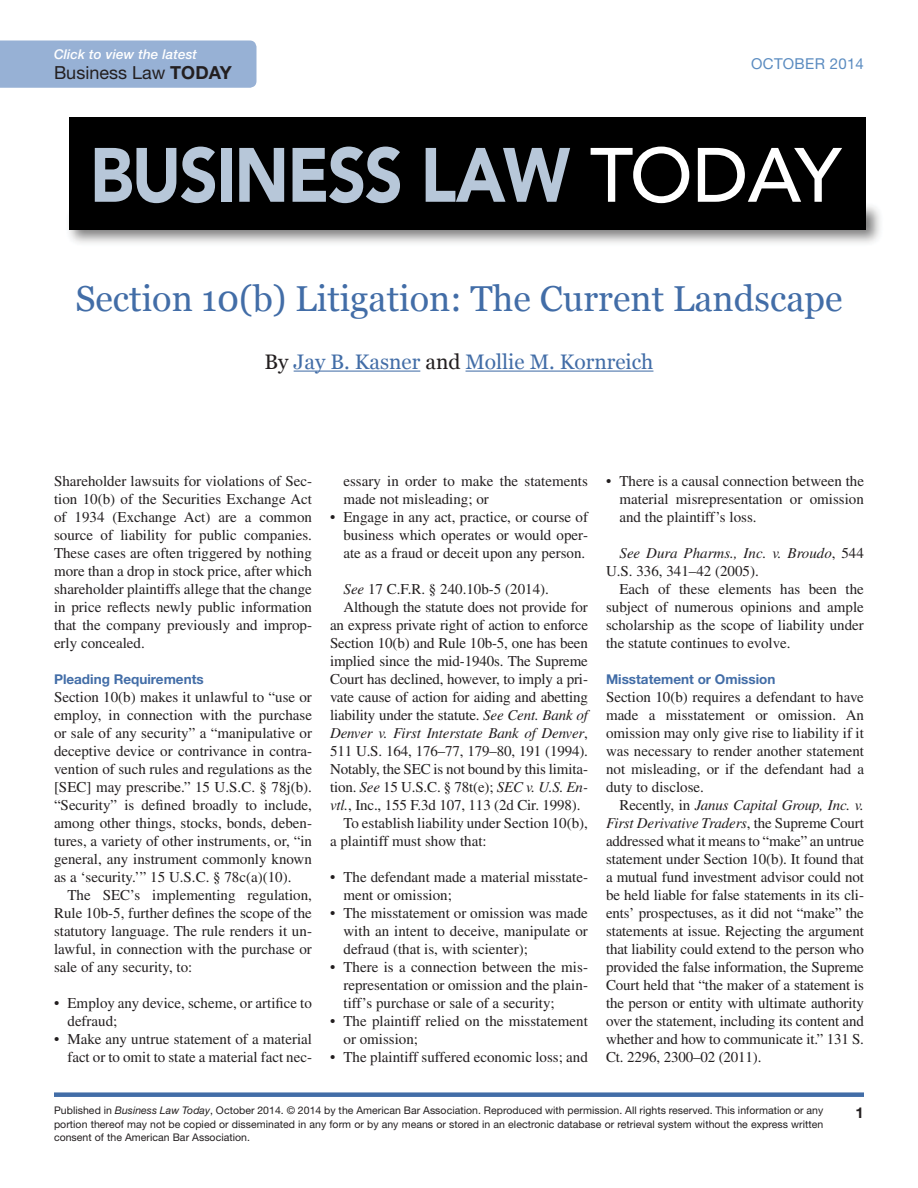
<style>
.page{position:relative;width:918px;height:1188px;background:#fff}
.page>*{position:absolute;margin:0;border:0;box-sizing:border-box;transform-origin:0 0}
.t1{font:900 76.05px "Avenir LT Std";letter-spacing:-.025em;color:#b7c7d9;scale:.88 1}
.t2{font:36px "Georgia";color:#426da7}
.byline{font:21px "Georgia";color:#426da7}
.t3{font:18px "Helvetica Neue LT Std";color:#231f20}
.body{font:15px/18px "Times LT Std";color:#231f20;text-align:justify}
.body-no_indent{font:15px/18px "Times LT Std";color:#231f20;text-align:justify}
.body-2{font:italic 15px/18px "Times LT Std";color:#231f20}
.date{font:15px "Helvetica Neue LT Std";letter-spacing:.02em;color:#5a8bc0}
.page_number{font:700 15px "Helvetica Neue LT Std";color:#231f20}
.subhead{font:700 13.5px "Helvetica Neue LT Std";color:#426da7}
.t4{font:italic 500 13.5px "Helvetica Neue LT Std";letter-spacing:.01em;color:#fff}
.reprint{font:10.5px/13.5px "Helvetica Neue LT Std";letter-spacing:.005em;color:#231f20;text-align:justify}
.s1{font-weight:700}
.s2{font-weight:500;color:#fff}
.s3{color:#231f20}
.s4{font-style:italic}
.s5{font-style:normal}
</style>
<div class="page">
<div style="left:0;top:40px;width:256px;height:48px;background:#97b1d5"></div>
<div style="left:54px;top:1092px;width:810px;height:5px;background:#426da7"></div>
<img style="left:69px;top:198px;width:811px;height:45px">
<div style="left:70px;top:117px;width:796px;height:113px;background:#000"></div>
<hr style="left:294px;top:371px;width:126px;height:1px;background:#426da7">
<hr style="left:466px;top:371px;width:187px;height:1px;background:#426da7">
<p class="t4" style="left:54px;top:46px;width:145px">Click to view the latest</p>
<p class="t3" style="left:54px;top:62px;width:179px">Business Law <span class="s1">TODAY</span></p>
<p class="date" style="left:751px;top:55px;width:34px">Octob</p>
<p class="date" style="left:805px;top:55px;width:60px">er 2014</p>
<h1 class="t1" style="left:90px;top:129px;width:855px">BUSINESS LAW <span class="s2">TODAY</span></h1>
<p class="t2" style="left:75px;top:272px;width:769px">Section 10(b) Litigation: The Current Landscape</p>
<p class="byline" style="left:265px;top:347px;width:390px"><span class="s3">By</span> Jay B. Kasner <span class="s3">and</span> Mollie M. Kornreich</p>
<p class="body-no_indent" style="left:54px;top:472px;width:260px">Shareholder lawsuits for violations of Sec&shy;tion 10(b) of the Securities Exchange Act of 1934 (Exchange Act) are a common source of liability for public companies.<br>These cases are often triggered by nothing more than a drop in stock price, after which shareholder plaintiffs allege that the change in price reflects newly public information that the company previously and improp&shy;erly concealed.</p>
<p class="subhead" style="left:54px;top:671px;width:151px">Pleading Requirements</p>
<p class="body-no_indent" style="left:54px;top:688px;width:260px">Section 10(b) makes it unlawful to “use or employ, in connection with the purchase or sale of any security” a “manipulative or deceptive device or contrivance in contra&shy;vention of such rules and regulations as the [SEC] may prescribe.” 15 U.S.C. § 78j(b). “Security” is defined broadly to include, among other things, stocks, bonds, deben&shy;tures, a variety of other instruments, or, “in general, any instrument commonly known as a ‘security.’” 15 U.S.C. § 78c(a)(10).</p>
<p class="body" style="left:54px;top:886px;width:260px;text-indent:14px">The SEC’s implementing regulation, Rule 10b-5, further defines the scope of the statutory language. The rule renders it un&shy;lawful, in connection with the purchase or sale of any security, to:</p>
<p class="body" style="left:68px;top:994px;width:246px;text-indent:-14px">• Employ any device, scheme, or artifice to defraud;</p>
<p class="body" style="left:54px;top:1030px;width:260px;text-align:right">• Make any untrue statement of a material fact or to omit to state a material fact nec-</p>
<p class="body" style="left:344px;top:472px;width:246px">essary in order to make the statements made not misleading; or</p>
<p class="body" style="left:344px;top:508px;width:246px;text-indent:-14px">• Engage in any act, practice, or course of business which operates or would oper&shy;ate as a fraud or deceit upon any person.</p>
<p class="body" style="left:344px;top:580px;width:207px"><span class="s4">See</span> 17 C.F.R. § 240.10b-5 (2014).</p>
<p class="body" style="left:330px;top:598px;width:260px;text-indent:14px">Although the statute does not provide for an express private right of action to enforce Section 10(b) and Rule 10b-5, one has been implied since the mid-1940s. The Supreme Court has declined, however, to imply a pri&shy;vate cause of action for aiding and abetting liability under the statute. <span class="s4">See Cent. Bank of Denver v. First Interstate Bank of Denver</span>, 511 U.S. 164, 176–77, 179–80, 191 (1994).<br>Notably, the SEC is not bound by this limita&shy;tion. <span class="s4">See</span> 15 U.S.C. § 78t(e); <span class="s4">SEC v. U.S. En&shy;vtl.</span>, Inc., 155 F.3d 107, 113 (2d Cir. 1998).</p>
<p class="body" style="left:330px;top:814px;width:260px;text-indent:14px">To establish liability under Section 10(b), a plaintiff must show that:</p>
<p class="body" style="left:344px;top:868px;width:246px;text-indent:-14px">• The defendant made a material misstate&shy;ment or omission;</p>
<p class="body" style="left:344px;top:904px;width:246px;text-indent:-14px">• The misstatement or omission was made with an intent to deceive, manipulate or defraud (that is, with scienter);</p>
<p class="body" style="left:344px;top:958px;width:246px;text-indent:-14px">• There is a connection between the mis&shy;representation or omission and the plain&shy;tiff’s purchase or sale of a security;</p>
<p class="body" style="left:344px;top:1012px;width:246px;text-indent:-14px">• The plaintiff relied on the misstatement or omission;</p>
<p class="body" style="left:330px;top:1048px;width:259px">• The plaintiff suffered economic loss; and</p>
<p class="body" style="left:620px;top:472px;width:246px;text-indent:-14px">• There is a causal connection between the material misrepresentation or omission and the plaintiff’s loss.</p>
<p class="body-2" style="left:606px;top:544px;width:259px;text-indent:14px">See Dura Pharms., Inc. v. Broudo<span class="s5">, 544<br>U.S. 336, 341–42 (2005).</span></p>
<p class="body" style="left:606px;top:580px;width:259px;text-indent:14px">Each of these elements has been the subject of numerous opinions and ample scholarship as the scope of liability under the statute continues to evolve.</p>
<p class="subhead" style="left:606px;top:671px;width:171px">Misstatement or Omission</p>
<p class="body-no_indent" style="left:606px;top:688px;width:260px">Section 10(b) requires a defendant to have made a misstatement or omission. An omission may only give rise to liability if it was necessary to render another statement not misleading, or if the defendant had a duty to disclose.</p>
<p class="body" style="left:606px;top:796px;width:260px;text-indent:14px">Recently, in <span class="s4">Janus Capital Group, Inc. v.<br>First Derivative Traders</span>, the Supreme Court addressed what it means to “make” an untrue statement under Section 10(b). It found that a mutual fund investment advisor could not be held liable for false statements in its cli&shy;ents’ prospectuses, as it did not “make” the statements at issue. Rejecting the argument that liability could extend to the person who provided the false information, the Supreme Court held that “the maker of a statement is the person or entity with ultimate authority over the statement, including its content and whether and how to communicate it.” 131 S.<br>Ct. 2296, 2300–02 (2011).</p>
<p class="reprint" style="left:54px;top:1104px;width:771px">Published in <span class="s4">Business Law Today</span>, October 2014. © 2014 by the American Bar Association. Reproduced with permission. All rights reserved. This information or any portion thereof may not be copied or disseminated in any form or by any means or stored in an electronic database or retrieval system without the express written consent of the American Bar Association.</p>
<p class="page_number" style="left:856px;top:1103px;width:10px">1</p>
</div>
